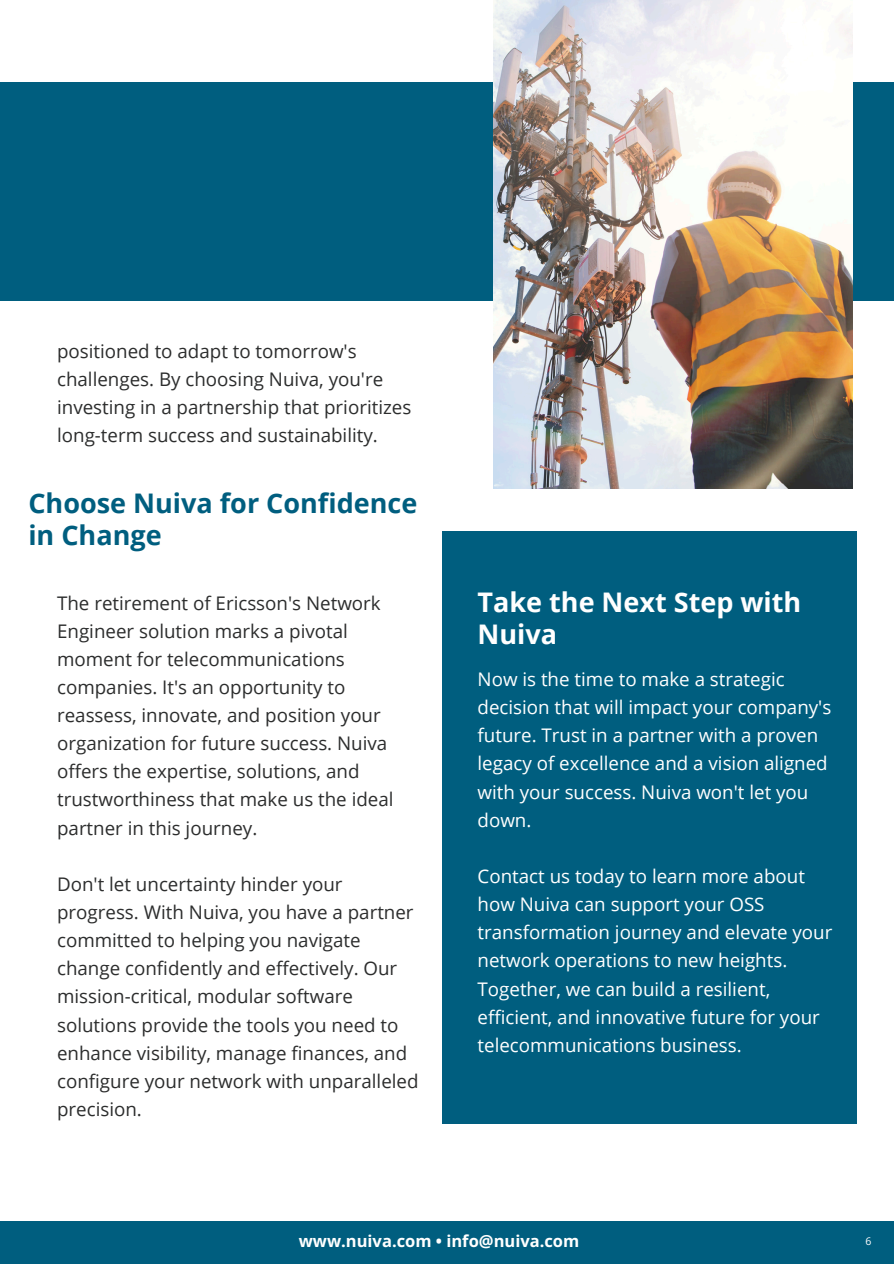
<style>
.page{position:relative;width:894px;height:1264px;background:#fff}
.page>*{position:absolute;margin:0;border:0;box-sizing:border-box;transform-origin:0 0}
.t1{font:700 27px/31.5px "Open Sans";color:#005e7f}
.t2{font:700 27px/31.5px "Open Sans";color:#fff}
.t3{font:18.75px/28.2px "Open Sans";color:#2c2d2d}
.t4{font:18.75px/28.2px "Open Sans";color:#fff}
.t5{font:700 16.5px "Open Sans";color:#fff}
.t6{font:10.5px "Open Sans";color:#fff}
</style>
<div class="page">
<div style="left:0;top:82px;width:893px;height:219px;background:#005e7f"></div>
<img style="left:493px;top:0;width:359px;height:488px">
<div style="left:0;top:1221px;width:893px;height:42px;background:#005e7f"></div>
<div style="left:442px;top:531px;width:414px;height:592px;background:#005e7f"></div>
<h2 class="t3" style="left:57px;top:336px;width:355px">positioned to adapt to tomorrow's challenges. By choosing Nuiva, you're investing in a partnership that prioritizes long-term success and sustainability.</h2>
<h2 class="t1" style="left:28px;top:487px;width:390px">Choose Nuiva for Confidence in Change</h2>
<p class="t3" style="left:57px;top:588px;width:338px">The retirement of Ericsson's Network Engineer solution marks a pivotal moment for telecommunications companies. It's an opportunity to reassess, innovate, and position your organization for future success. Nuiva offers the expertise, solutions, and trustworthiness that make us the ideal partner in this journey.</p>
<p class="t3" style="left:57px;top:869px;width:363px">Don't let uncertainty hinder your progress. With Nuiva, you have a partner committed to helping you navigate change confidently and effectively. Our mission-critical, modular software solutions provide the tools you need to enhance visibility, manage finances, and configure your network with unparalleled precision.</p>
<h2 class="t2" style="left:477px;top:586px;width:325px">Take the Next Step with<br>Nuiva</h2>
<h1 class="t4" style="left:477px;top:664px;width:355px">Now is the time to make a strategic decision that will impact your company's future. Trust in a partner with a proven legacy of excellence and a vision aligned with your success. Nuiva won't let you down.</h1>
<h2 class="t4" style="left:477px;top:861px;width:356px">Contact us today to learn more about how Nuiva can support your OSS transformation journey and elevate your network operations to new heights.<br>Together, we can build a resilient, efficient, and innovative future for your telecommunications business.</h2>
<h2 class="t5" style="left:299px;top:1228px;width:282px">www.nuiva.com • info@nuiva.com</h2>
<h1 class="t6" style="left:865px;top:1233px;width:7px">6</h1>
</div>
